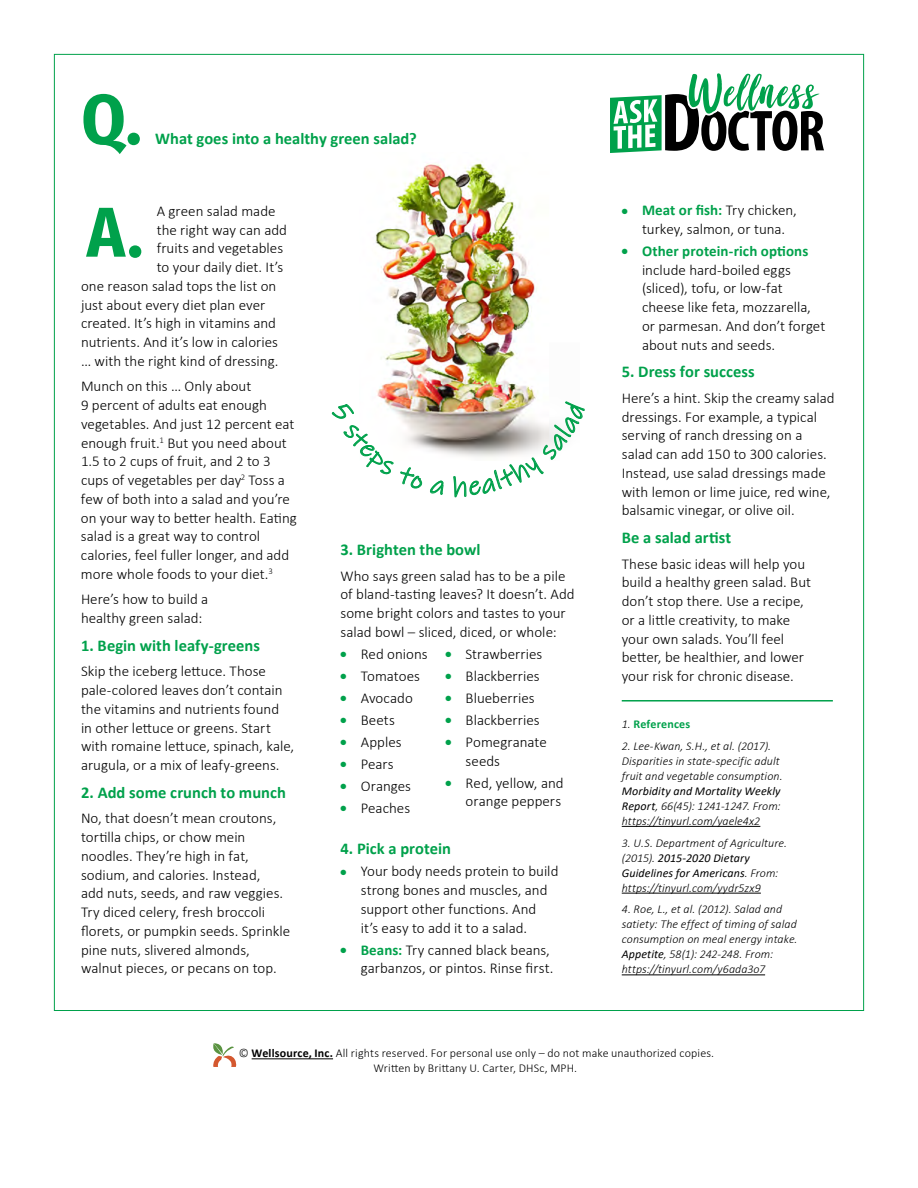
<style>
.page{position:relative;width:918px;height:1188px;background:#fff}
.page>*{position:absolute;margin:0;border:0;box-sizing:border-box;transform-origin:0 0}
.t1{font:700 70.5px "Fira Sans Condensed";color:#00a14b}
.t2{font:700 16.5px "Calibri";color:#00a14b}
.t3{font:300 15px/18.8px "Calibri";color:#000}
.t4{font:italic 300 12px/15px "Calibri";letter-spacing:.01em;color:#000}
.t5{font:300 12px/15px "Calibri";letter-spacing:.01em;color:#000;text-align:center}
.t6{font:700 12px "Calibri";letter-spacing:.015em;color:#00a14b}
.s1{color:#00a14b}
.s2{font-weight:700;color:#00a14b}
.s3{font-weight:300;font-style:italic;color:#000}
.s4{font-weight:400}
.s5{font-weight:700}
</style>
<div class="page">
<img style="left:375px;top:161px;width:163px;height:293px">
<hr style="left:252px;top:1058px;width:81px;height:1px;background:#000">
<svg style="left:213px;top:1043px;width:23px;height:24px"></svg>
<svg style="left:610px;top:53px;width:214px;height:100px"></svg>
<hr style="left:622px;top:826px;width:138px;height:1px;background:#000">
<hr style="left:622px;top:893px;width:139px;height:1px;background:#000">
<hr style="left:622px;top:975px;width:143px;height:1px;background:#000">
<hr style="left:622px;top:700px;width:211px;height:2px;background:#00a14b">
<svg style="left:331px;top:402px;width:93px;height:87px"></svg>
<svg style="left:430px;top:480px;width:14px;height:15px"></svg>
<svg style="left:453px;top:401px;width:132px;height:97px"></svg>
<h1 class="t1" style="left:81px;top:60px;width:62px">Q.</h1>
<p class="t2" style="left:155px;top:127px;width:263px">What goes into a healthy green salad?</p>
<p class="t3" style="left:157px;top:201px;width:120px">A green salad made</p>
<p class="t3" style="left:157px;top:220px;width:132px">the right way can add</p>
<p class="t3" style="left:157px;top:239px;width:128px">fruits and vegetables</p>
<p class="t3" style="left:157px;top:258px;width:128px">to your daily diet. It’s</p>
<p class="t3" style="left:81px;top:276px;width:197px">one reason salad tops the list on</p>
<p class="t3" style="left:81px;top:295px;width:186px">just about every diet plan ever</p>
<p class="t3" style="left:81px;top:314px;width:197px">created. It’s high in vitamins and</p>
<p class="t3" style="left:81px;top:333px;width:199px">nutrients. And it’s low in calories</p>
<p class="t3" style="left:81px;top:351px;width:199px">… with the right kind of dressing.</p>
<p class="t3" style="left:81px;top:377px;width:217px">Munch on this … Only about<br>9 percent of adults eat enough vegetables. And just 12 percent eat enough fruit.<sup>1</sup> But you need about<br>1.5 to 2 cups of fruit, and 2 to 3 cups of vegetables per day<sup>2</sup> Toss a few of both into a salad and you’re on your way to better health. Eating salad is a great way to control calories, feel fuller longer, and add more whole foods to your diet.<sup>3</sup></p>
<p class="t3" style="left:81px;top:590px;width:129px">Here’s how to build a healthy green salad:</p>
<p class="t2" style="left:81px;top:634px;width:181px">1. Begin with leafy-greens</p>
<p class="t3" style="left:81px;top:662px;width:215px">Skip the iceberg lettuce. Those pale-colored leaves don’t contain the vitamins and nutrients found<br>in other lettuce or greens. Start with romaine lettuce, spinach, kale, arugula, or a mix of leafy-greens.</p>
<p class="t2" style="left:81px;top:781px;width:207px">2. Add some crunch to munch</p>
<p class="t3" style="left:81px;top:809px;width:211px">No, that doesn’t mean croutons, tortilla chips, or chow mein noodles. They’re high in fat, sodium, and calories. Instead,<br>add nuts, seeds, and raw veggies.<br>Try diced celery, fresh broccoli florets, or pumpkin seeds. Sprinkle pine nuts, slivered almonds, walnut pieces, or pecans on top.</p>
<h1 class="t1" style="left:87px;top:173px;width:58px">A.</h1>
<p class="t2" style="left:340px;top:538px;width:141px">3. Brighten the bowl</p>
<p class="t3" style="left:340px;top:566px;width:236px">Who says green salad has to be a pile of bland-tasting leaves? It doesn’t. Add some bright colors and tastes to your salad bowl – sliced, diced, or whole:</p>
<p class="t3" style="left:340px;top:644px;width:89px"><span class="s1">●</span> Red onions</p>
<p class="t3" style="left:340px;top:666px;width:81px"><span class="s1">●</span> Tomatoes</p>
<p class="t3" style="left:340px;top:688px;width:74px"><span class="s1">●</span> Avocado</p>
<p class="t3" style="left:340px;top:710px;width:56px"><span class="s1">●</span> Beets</p>
<p class="t3" style="left:340px;top:732px;width:63px"><span class="s1">●</span> Apples</p>
<p class="t3" style="left:340px;top:754px;width:55px"><span class="s1">●</span> Pears</p>
<p class="t3" style="left:340px;top:776px;width:72px"><span class="s1">●</span> Oranges</p>
<p class="t3" style="left:340px;top:798px;width:71px"><span class="s1">●</span> Peaches</p>
<p class="t3" style="left:445px;top:644px;width:99px"><span class="s1">●</span> Strawberries</p>
<p class="t3" style="left:445px;top:666px;width:96px"><span class="s1">●</span> Blackberries</p>
<p class="t3" style="left:445px;top:688px;width:91px"><span class="s1">●</span> Blueberries</p>
<p class="t3" style="left:445px;top:710px;width:96px"><span class="s1">●</span> Blackberries</p>
<p class="t3" style="left:466px;top:732px;width:83px;text-indent:-20px"><span class="s1">●</span> Pomegranate seeds</p>
<p class="t3" style="left:445px;top:773px;width:120px;text-align:right"><span class="s1">●</span> Red, yellow, and orange peppers</p>
<p class="t2" style="left:340px;top:837px;width:112px">4. Pick a protein</p>
<p class="t3" style="left:361px;top:862px;width:199px;text-indent:-20px"><span class="s1">●</span> Your body needs protein to build strong bones and muscles, and support other functions. And<br>it’s easy to add it to a salad.</p>
<p class="t3" style="left:340px;top:940px;width:214px;text-align:right"><span class="s1">●</span> <span class="s2">Beans:</span> Try canned black beans, garbanzos, or pintos. Rinse first.</p>
<p class="t3" style="left:622px;top:201px;width:177px;text-align:center"><span class="s1">●</span> <span class="s2">Meat or fish:</span> Try chicken, turkey, salmon, or tuna.</p>
<p class="t3" style="left:642px;top:241px;width:185px;text-indent:-20px"><span class="s1">●</span> <span class="s2">Other protein-rich options </span>include hard-boiled eggs (sliced), tofu, or low-fat cheese like feta, mozzarella, or parmesan. And don’t forget about nuts and seeds.</p>
<p class="t2" style="left:622px;top:360px;width:134px">5. Dress for success</p>
<p class="t3" style="left:622px;top:388px;width:214px">Here’s a hint. Skip the creamy salad dressings. For example, a typical serving of ranch dressing on a salad can add 150 to 300 calories.<br>Instead, use salad dressings made with lemon or lime juice, red wine, balsamic vinegar, or olive oil.</p>
<p class="t2" style="left:622px;top:526px;width:111px">Be a salad artist</p>
<p class="t3" style="left:622px;top:554px;width:191px">These basic ideas will help you build a healthy green salad. But don’t stop there. Use a recipe, or a little creativity, to make your own salads. You’ll feel better, be healthier, and lower your risk for chronic disease.</p>
<p class="t6" style="left:622px;top:716px;width:70px"><span class="s3">1.</span> References</p>
<p class="t4" style="left:622px;top:738px;width:162px">2. Lee-Kwan, S.H., et al. (2017).<br>Disparities in state-specific adult fruit and vegetable consumption.</p>
<p class="t4" style="left:622px;top:783px;width:161px;text-align:justify"><span class="s4">Morbidity and Mortality Weekly Report</span>, 66(45): 1241-1247. From: https://tinyurl.com/yaele4x2</p>
<p class="t4" style="left:622px;top:835px;width:167px">3. U.S. Department of Agriculture. (2015). <span class="s4">2015-2020 Dietary<br>Guidelines for Americans</span>. From: https://tinyurl.com/yydr5zx9</p>
<p class="t4" style="left:622px;top:902px;width:177px">4. Roe, L., et al. (2012). Salad and satiety: The effect of timing of salad consumption on meal energy intake.<br><span class="s4">Appetite</span>, 58(1): 242-248. From: https://tinyurl.com/y6ada3o7</p>
<p class="t5" style="left:239px;top:1046px;width:477px">© <span class="s5">Wellsource, Inc.</span> All rights reserved. For personal use only – do not make unauthorized copies.<br>Written by Brittany U. Carter, DHSc, MPH.</p>
</div>
